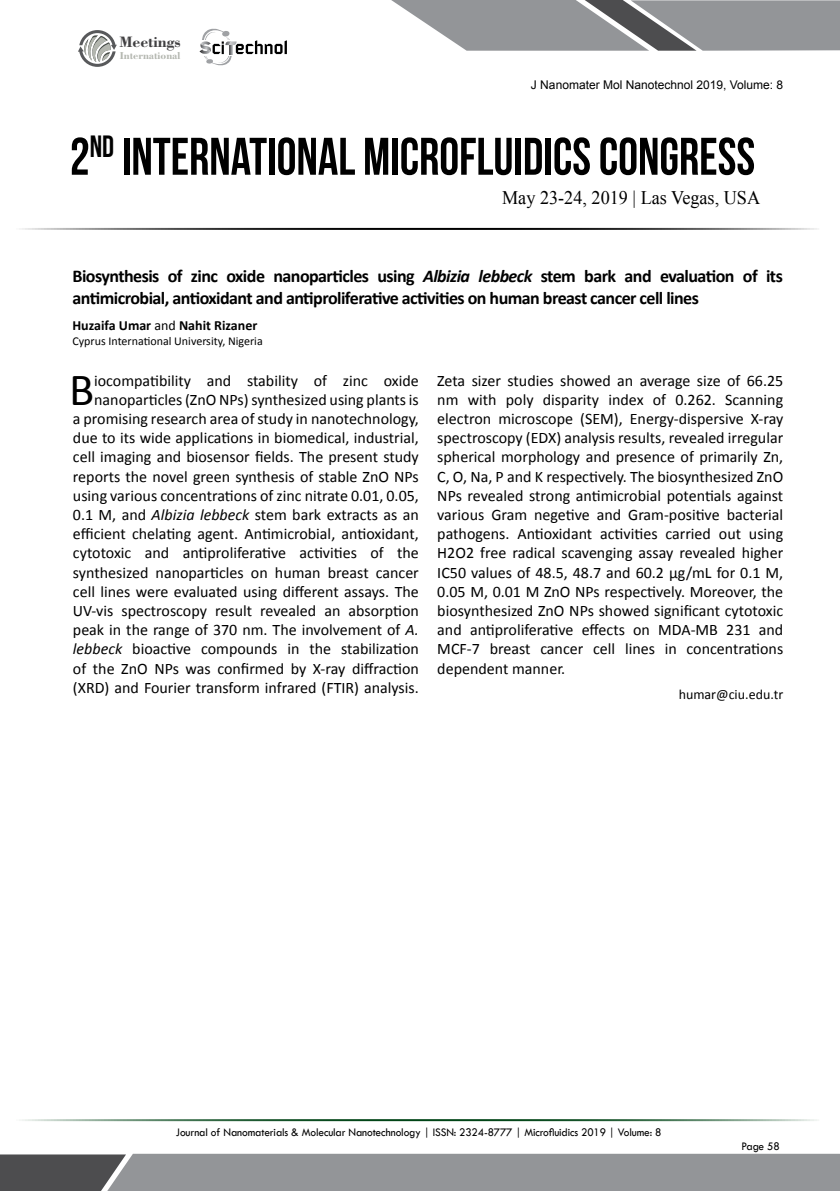
<style>
.page{position:relative;width:840px;height:1191px;background:#fff}
.page>*{position:absolute;margin:0;border:0;box-sizing:border-box;transform-origin:0 0}
.t1{font:52.8px "Bebas Neue";color:#000;scale:.95 1}
.t2{font:46.2px "Calibri";color:#000}
.t3{font:19.2px "Times New Roman";color:#000;scale:.95 1}
.t4{font:700 18px/21.4px "Calibri";letter-spacing:-.03em;color:#000}
.t5{font:16px/19.2px "Calibri";color:#000;text-align:right}
.t6{font:700 16px "Bodoni BT";color:#414042}
.t7{font:700 14px "Calibri";color:#000}
.t8{font:14px "Calibri";color:#000}
.t9{font:12px "Tw Cen";letter-spacing:-.01em;color:#000;scale:.95 1}
.t10{font:12px "Calibri";color:#000}
.t11{font:12px "Arial";color:#000}
.t12{font:700 10.6px "Bodoni BT";color:#b3b6af}
.s1{font-style:italic}
.s2{font-weight:400}
</style>
<div class="page">
<hr style="left:12px;top:228px;width:807px;height:2px;background:#000">
<hr style="left:12px;top:1119px;width:807px;height:2px;background:#004416">
<svg style="left:391px;top:0;width:449px;height:51px"></svg>
<svg style="left:0;top:1154px;width:840px;height:37px"></svg>
<svg style="left:78px;top:30px;width:39px;height:37px"></svg>
<svg style="left:199px;top:29px;width:88px;height:37px"></svg>
<p class="t6" style="left:119px;top:32px;width:63px">Meetings</p>
<p class="t12" style="left:120px;top:48px;width:62px">International</p>
<p class="t11" style="left:531px;top:77px;width:254px">J Nanomater Mol Nanotechnol 2019, Volume: 8</p>
<h1 class="t1" style="left:70px;top:128px;width:723px">2<sup>ND</sup> INTERNATIONAL MICROFLUIDICS CONGRESS</h1>
<p class="t3" style="left:502px;top:185px;width:273px">May 23-24, 2019 | Las Vegas, USA</p>
<p class="t4" style="left:72px;top:266px;width:712px">Biosynthesis of zinc oxide nanoparticles using <span class="s1">Albizia lebbeck</span> stem bark and evaluation of its antimicrobial, antioxidant and antiproliferative activities on human breast cancer cell lines</p>
<p class="t7" style="left:72px;top:316px;width:186px">Huzaifa Umar <span class="s2">and</span> Nahit Rizaner</p>
<p class="t10" style="left:72px;top:334px;width:192px">Cyprus International University, Nigeria</p>
<h2 class="t2" style="left:69px;top:360px;width:27px">B</h2>
<p class="t5" style="left:73px;top:371px;width:347px">iocompatibility and stability of zinc oxide nanoparticles (ZnO NPs) synthesized using plants is<br>a promising research area of study in nanotechnology, due to its wide applications in biomedical, industrial, cell imaging and biosensor fields. The present study reports the novel green synthesis of stable ZnO NPs using various concentrations of zinc nitrate 0.01, 0.05, 0.1 M, and <span class="s1">Albizia lebbeck</span> stem bark extracts as an efficient chelating agent. Antimicrobial, antioxidant, cytotoxic and antiproliferative activities of the synthesized nanoparticles on human breast cancer cell lines were evaluated using different assays. The UV-vis spectroscopy result revealed an absorption peak in the range of 370 nm. The involvement of <span class="s1">A. lebbeck</span> bioactive compounds in the stabilization of the ZnO NPs was confirmed by X-ray diffraction (XRD) and Fourier transform infrared (FTIR) analysis.</p>
<p class="t5" style="left:437px;top:371px;width:347px;text-align:justify">Zeta sizer studies showed an average size of 66.25 nm with poly disparity index of 0.262. Scanning electron microscope (SEM), Energy-dispersive X-ray spectroscopy (EDX) analysis results, revealed irregular spherical morphology and presence of primarily Zn, C, O, Na, P and K respectively. The biosynthesized ZnO NPs revealed strong antimicrobial potentials against various Gram negetive and Gram-positive bacterial pathogens. Antioxidant activities carried out using H2O2 free radical scavenging assay revealed higher IC50 values of 48.5, 48.7 and 60.2 μg/mL for 0.1 M, 0.05 M, 0.01 M ZnO NPs respectively. Moreover, the biosynthesized ZnO NPs showed significant cytotoxic and antiproliferative effects on MDA-MB 231 and MCF-7 breast cancer cell lines in concentrations dependent manner.</p>
<p class="t8" style="left:678px;top:685px;width:106px">humar@ciu.edu.tr</p>
<p class="t9" style="left:176px;top:1125px;width:513px">Journal of Nanomaterials &amp; Molecular Nanotechnology | ISSN: 2324-8777 | Microfluidics 2019 | Volume: 8</p>
<p class="t9" style="left:741px;top:1139px;width:42px">Page 58</p>
</div>
